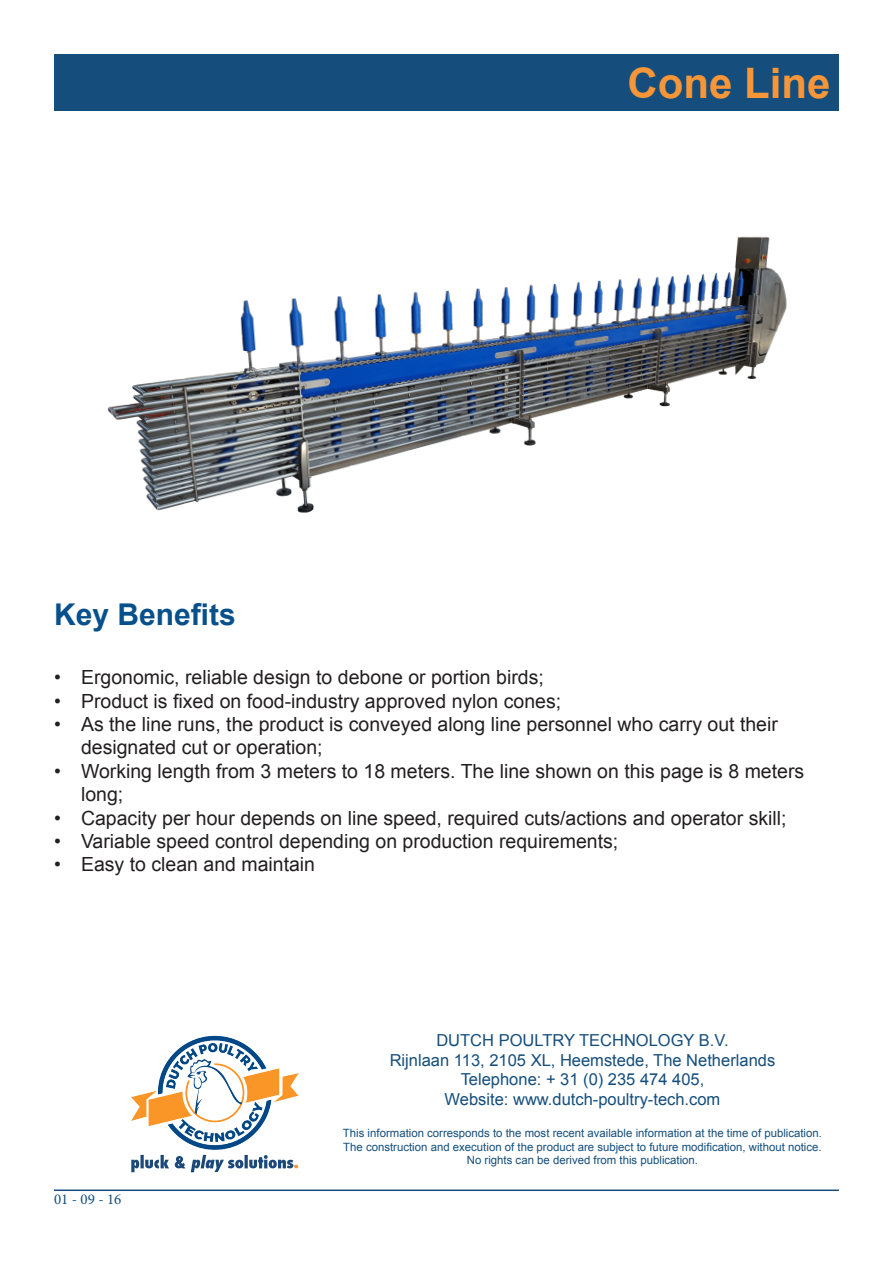
<style>
.page{position:relative;width:893px;height:1263px;background:#fff}
.page>*{position:absolute;margin:0;border:0;box-sizing:border-box;transform-origin:0 0}
.t1{font:700 42px "Arial";color:#f79638}
.t2{font:700 30px "Arial";color:#06508c}
.t3{font:19.5px/23.4px "Arial";color:#231f20}
.t4{font:16.5px "Arial";color:#154e7c}
.t5{font:15px "Minion Pro";color:#154e7c}
.t6{font:11.4px "Arial";color:#154e7c}
</style>
<div class="page">
<div style="left:54px;top:54px;width:785px;height:57px;background:#154e7c"></div>
<img style="left:108px;top:236px;width:679px;height:277px">
<img style="left:131px;top:1035px;width:168px;height:138px">
<img style="left:140px;top:1155px;width:153px;height:13px">
<hr style="left:54px;top:1189px;width:785px;height:2px;background:#154e7c">
<p class="t1" style="left:627px;top:55px;width:205px">Cone Line</p>
<p class="t2" style="left:54px;top:594px;width:183px">Key Benefits</p>
<p class="t3" style="left:54px;top:666px;width:491px">• Ergonomic, reliable design to debone or portion birds;</p>
<p class="t3" style="left:54px;top:689px;width:509px">• Product is fixed on food-industry approved nylon cones;</p>
<p class="t3" style="left:81px;top:712px;width:698px;text-indent:-27px">• As the line runs, the product is conveyed along line personnel who carry out their designated cut or operation;</p>
<p class="t3" style="left:81px;top:759px;width:725px;text-indent:-27px">• Working length from 3 meters to 18 meters. The line shown on this page is 8 meters long;</p>
<p class="t3" style="left:54px;top:806px;width:734px">• Capacity per hour depends on line speed, required cuts/actions and operator skill;</p>
<p class="t3" style="left:54px;top:829px;width:566px">• Variable speed control depending on production requirements;</p>
<p class="t3" style="left:54px;top:853px;width:263px">• Easy to clean and maintain</p>
<p class="t5" style="left:54px;top:1189px;width:69px">01 - 09 - 16</p>
<p class="t4" style="left:436px;top:1029px;width:294px">DUTCH POULTRY TECHNOLOGY B.V.</p>
<p class="t4" style="left:390px;top:1049px;width:387px">Rijnlaan 113, 2105 XL, Heemstede, The Netherlands</p>
<p class="t4" style="left:461px;top:1069px;width:245px">Telephone: + 31 (0) 235 474 405,</p>
<p class="t4" style="left:445px;top:1088px;width:277px">Website: www.dutch-poultry-tech.com</p>
<p class="t6" style="left:343px;top:1125px;width:481px">This information corresponds to the most recent available information at the time of publication.</p>
<p class="t6" style="left:343px;top:1139px;width:480px">The construction and execution of the product are subject to future modification, without notice.</p>
<p class="t6" style="left:467px;top:1153px;width:233px">No rights can be derived from this publication.</p>
</div>
